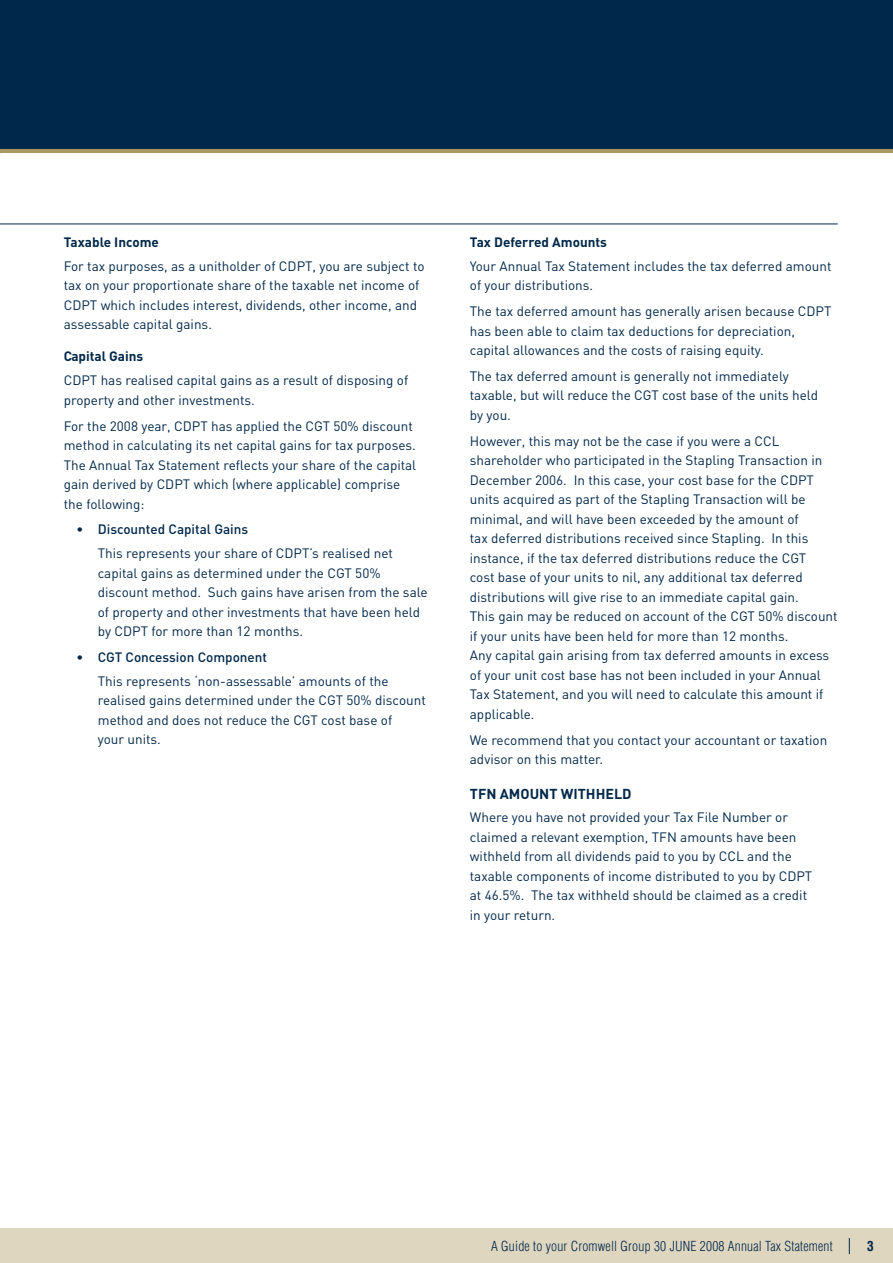
<style>
.page{position:relative;width:893px;height:1263px;background:#fff}
.page>*{position:absolute;margin:0;border:0;box-sizing:border-box;transform-origin:0 0}
.t1{font:700 14.25px "DIN";color:#00284a}
.t2{font:13.5px/19.5px "DIN";color:#00284a}
.t3{font:300 condensed 13.5px "Helvetica LT Std";letter-spacing:.015em;color:#00284a}
.t4{font:500 13.5px "DIN";color:#00284a}
.t5{font:700 13.5px "DIN";color:#00284a}
.t6{font:700 condensed 13.5px "Helvetica LT Std";color:#00284a}
</style>
<div class="page">
<div style="left:0;top:1229px;width:893px;height:34px;background:#dfd6c0"></div>
<svg style="left:849px;top:1238px;width:1px;height:16px"></svg>
<div style="left:0;top:0;width:893px;height:152px;background:#00284a"></div>
<hr style="left:0;top:150px;width:893px;height:3px;background:#ae9962">
<hr style="left:0;top:224px;width:838px;height:1px;background:#00284a">
<p class="t5" style="left:64px;top:233px;width:97px">Taxable Income</p>
<p class="t2" style="left:64px;top:256px;width:362px">For tax purposes, as a unitholder of CDPT, you are subject to tax on your proportionate share of the taxable net income of CDPT which includes interest, dividends, other income, and assessable capital gains.</p>
<p class="t5" style="left:64px;top:348px;width:81px">Capital Gains</p>
<p class="t2" style="left:64px;top:370px;width:346px">CDPT has realised capital gains as a result of disposing of property and other investments.</p>
<p class="t2" style="left:64px;top:415px;width:354px">For the 2008 year, CDPT has applied the CGT 50% discount method in calculating its net capital gains for tax purposes.<br>The Annual Tax Statement reflects your share of the capital gain derived by CDPT which (where applicable) comprise the following:</p>
<p class="t4" style="left:77px;top:520px;width:173px">• Discounted Capital Gains</p>
<p class="t2" style="left:98px;top:543px;width:331px">This represents your share of CDPT’s realised net capital gains as determined under the CGT 50% discount method. Such gains have arisen from the sale of property and other investments that have been held by CDPT for more than 12 months.</p>
<p class="t4" style="left:77px;top:648px;width:192px">• CGT Concession Component</p>
<p class="t2" style="left:98px;top:671px;width:330px">This represents ‘non-assessable’ amounts of the realised gains determined under the CGT 50% discount method and does not reduce the CGT cost base of<br>your units.</p>
<p class="t5" style="left:470px;top:233px;width:139px">Tax Deferred Amounts</p>
<p class="t2" style="left:470px;top:255px;width:363px">Your Annual Tax Statement includes the tax deferred amount of your distributions.</p>
<p class="t2" style="left:470px;top:301px;width:363px">The tax deferred amount has generally arisen because CDPT has been able to claim tax deductions for depreciation, capital allowances and the costs of raising equity.</p>
<p class="t2" style="left:470px;top:366px;width:350px">The tax deferred amount is generally not immediately taxable, but will reduce the CGT cost base of the units held by you.</p>
<p class="t2" style="left:470px;top:431px;width:369px">However, this may not be the case if you were a CCL shareholder who participated in the Stapling Transaction in December 2006. In this case, your cost base for the CDPT units acquired as part of the Stapling Transaction will be minimal, and will have been exceeded by the amount of<br>tax deferred distributions received since Stapling. In this instance, if the tax deferred distributions reduce the CGT<br>cost base of your units to nil, any additional tax deferred distributions will give rise to an immediate capital gain.<br>This gain may be reduced on account of the CGT 50% discount if your units have been held for more than 12 months.<br>Any capital gain arising from tax deferred amounts in excess of your unit cost base has not been included in your Annual Tax Statement, and you will need to calculate this amount if applicable.</p>
<p class="t2" style="left:470px;top:729px;width:359px">We recommend that you contact your accountant or taxation advisor on this matter.</p>
<p class="t1" style="left:470px;top:784px;width:163px">TFN AMOUNT WITHHELD</p>
<p class="t2" style="left:470px;top:807px;width:344px">Where you have not provided your Tax File Number or claimed a relevant exemption, TFN amounts have been withheld from all dividends paid to you by CCL and the taxable components of income distributed to you by CDPT at 46.5%. The tax withheld should be claimed as a credit in your return.</p>
<p class="t3" style="left:491px;top:1238px;width:343px">A Guide to your Cromwell Group 30 JUNE 2008 Annual Tax Statement</p>
<p class="t6" style="left:867px;top:1238px;width:8px">3</p>
</div>
